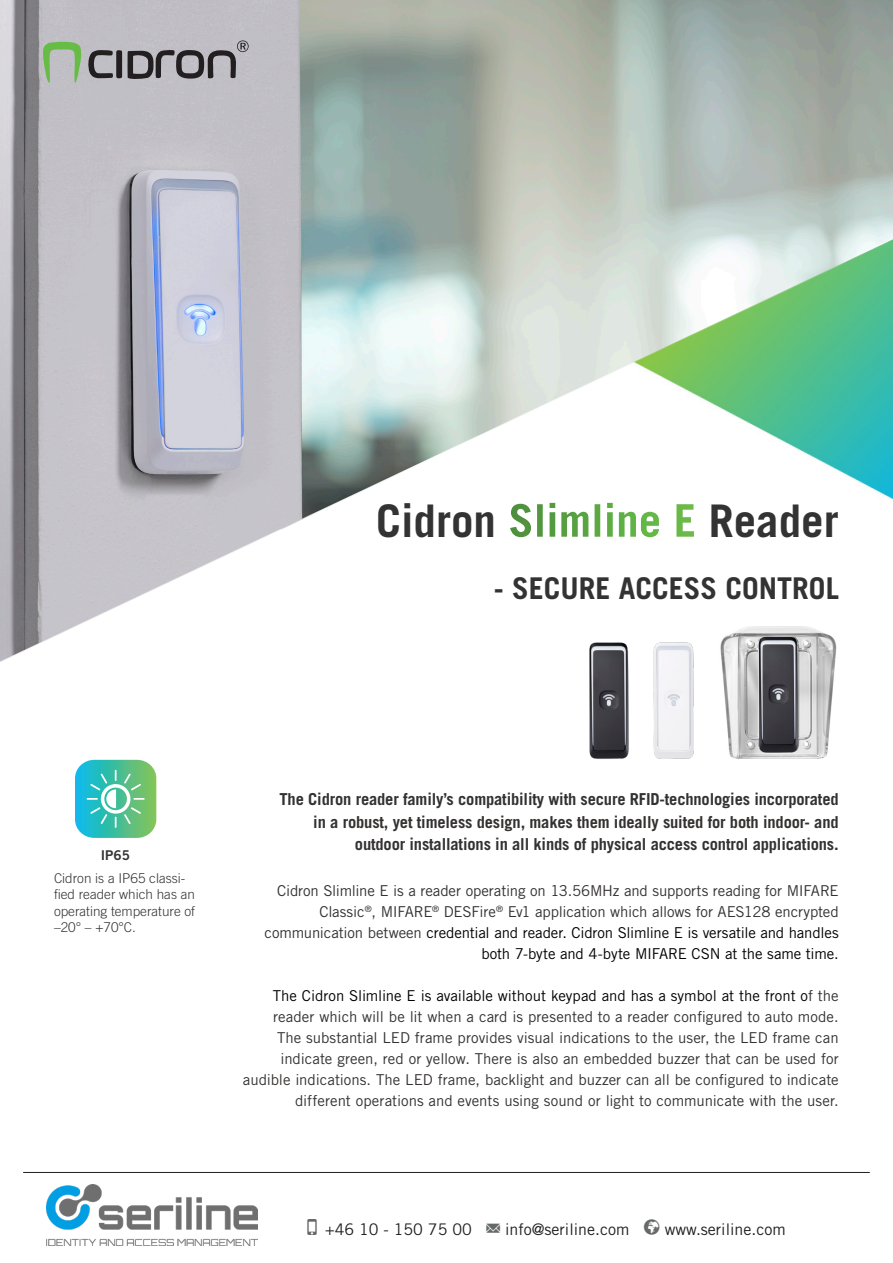
<style>
.page{position:relative;width:893px;height:1263px;background:#fff}
.page>*{position:absolute;margin:0;border:0;box-sizing:border-box;transform-origin:0 0}
.Heading_-_orange{font:700 45px "Trade Gothic LT Std";color:#333}
.Heading_-_orange-2{font:700 30px "Trade Gothic LT Std";color:#333}
.Subheadline{font:700 16.5px/22.5px "Trade Gothic LT Std";letter-spacing:-.01em;color:#343231;text-align:right}
.t1{font:16.05px "Trade Gothic LT Std";color:#231f20}
.Body{font:15px/21px "Trade Gothic LT Std";letter-spacing:-.005em;color:#343231;text-align:right}
.SL_-_Tech{font:300 13.5px/16.2px "Trade Gothic LT Std";color:#333}
.SL_-_Tech-2{font:13.5px "Trade Gothic LT Std Bd 2";color:#333}
.s1{color:#fff}
.s2{color:#000}
</style>
<div class="page">
<img style="left:0;top:0;width:893px;height:661px">
<img style="left:46px;top:1184px;width:211px;height:61px">
<hr style="left:23px;top:1172px;width:847px;height:1px;background:#231f20">
<svg style="left:41px;top:41px;width:40px;height:44px;background:#a2bd9a"></svg>
<svg style="left:88px;top:40px;width:161px;height:40px;background:#918f94"></svg>
<img style="left:654px;top:641px;width:40px;height:118px">
<img style="left:588px;top:641px;width:41px;height:118px">
<img style="left:718px;top:627px;width:121px;height:131px">
<img style="left:758px;top:637px;width:41px;height:115px">
<svg style="left:75px;top:760px;width:81px;height:78px;background:#5ec7ad"></svg>
<p class="Heading_-_orange" style="left:376px;top:493px;width:464px">Cidron <span class="s1">Slimline E</span> Reader</p>
<p class="Heading_-_orange-2" style="left:494px;top:570px;width:347px">- SECURE ACCESS CONTROL</p>
<p class="SL_-_Tech-2" style="left:101px;top:847px;width:31px">IP65</p>
<p class="SL_-_Tech" style="left:54px;top:870px;width:143px">Cidron is a IP65 classi&shy;fied reader which has an operating temperature of –20° – +70°C.</p>
<p class="Subheadline" style="left:280px;top:788px;width:561px">The Cidron reader family’s compatibility with secure RFID-technologies incorporated in a robust, yet timeless design, makes them ideally suited for both indoor- and outdoor installations in all kinds of physical access control applications.</p>
<p class="Body" style="left:265px;top:880px;width:576px">Cidron Slimline E is a reader operating on 13.56MHz and supports reading for MIFARE Classic<sup>®</sup>, MIFARE<sup>®</sup> DESFire<sup>®</sup> Ev1 application which allows for AES128 encrypted communication between <span class="s2">credential and reader. Cidron Slimline E is versatile and handles both 7-byte and 4-byte MIFARE CSN at the same time.</span></p>
<p class="Body" style="left:273px;top:985px;width:567px;text-align:left"><span class="s2">The Cidron Slimline E is available without keypad and has a symbol at the front o</span>f the reader which will be lit when a card is presented to a reader configured to auto mode.</p>
<p class="Body" style="left:243px;top:1027px;width:597px">The substantial LED frame provides visual indications to the user, the LED frame can indicate green, red or yellow. There is also an embedded buzzer that can be used for audible indications. The LED frame, backlight and buzzer can all be configured to indicate different operations and events using sound or light to communicate with the user.</p>
<p class="t1" style="left:325px;top:1219px;width:148px">+46 10 - 150 75 00</p>
<p class="t1" style="left:505px;top:1219px;width:126px">info@seriline.com</p>
<p class="t1" style="left:665px;top:1219px;width:122px">www.seriline.com</p>
</div>
